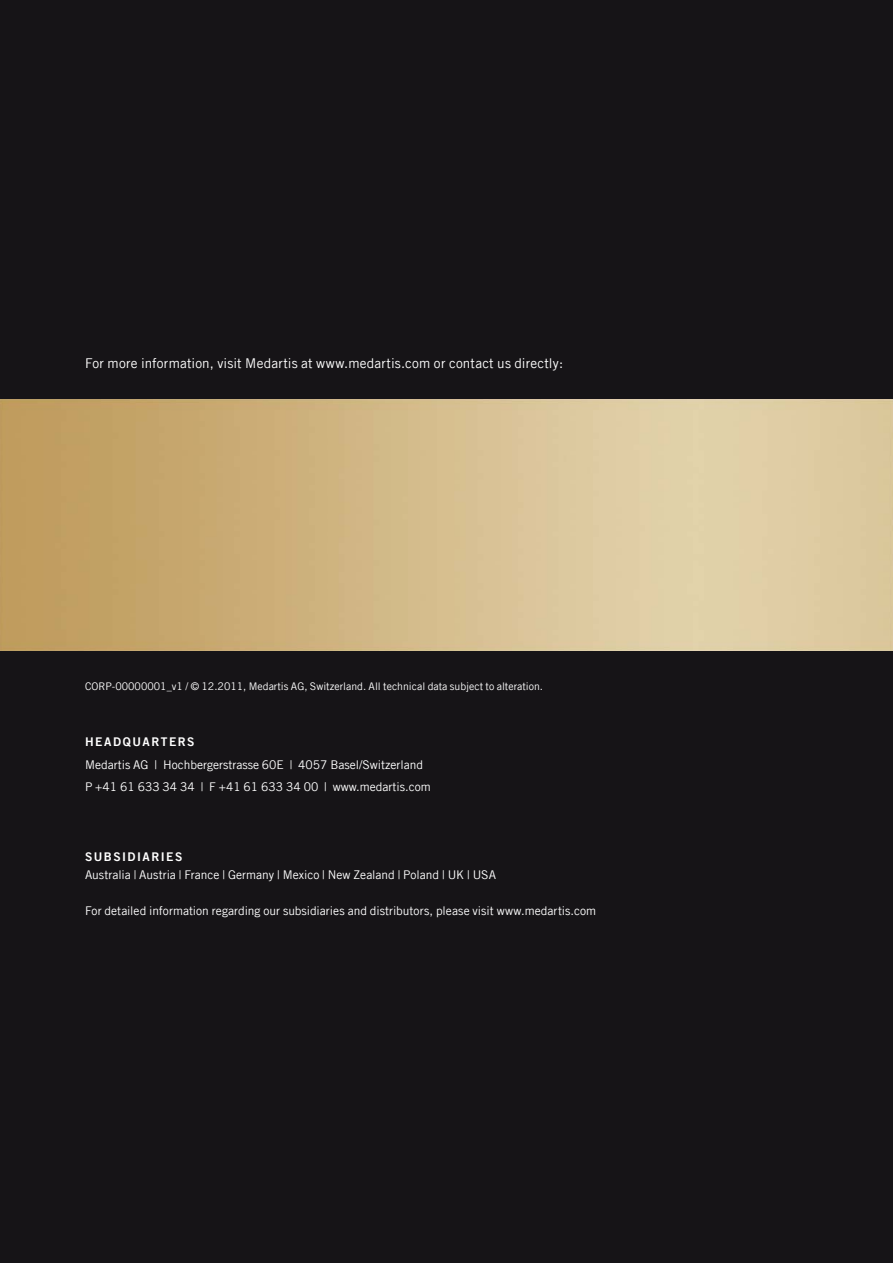
<style>
.page{position:relative;width:893px;height:1263px;background:#fff}
.page>*{position:absolute;margin:0;border:0;box-sizing:border-box;transform-origin:0 0}
.t1{font:13.5px "Trade Gothic LT Com";letter-spacing:.015em;color:#fff}
.t2{font:12px/22.5px "Trade Gothic LT Com";color:#fff}
.t3{font:12px "Trade Gothic LT Com Bd 2";letter-spacing:.125em;color:#fff}
.t4{font:10.5px "Trade Gothic LT Com";color:#fff}
</style>
<div class="page">
<div style="left:0;top:651px;width:893px;height:612px;background:#161417"></div>
<div style="left:0;top:0;width:893px;height:400px;background:#161417"></div>
<img style="left:0;top:400px;width:893px;height:251px">
<p class="t1" style="left:85px;top:355px;width:480px">For more information, visit Medartis at www.medartis.com or contact us directly:</p>
<p class="t4" style="left:85px;top:680px;width:460px">CORP-00000001_v1 / © 12.2011, Medartis AG, Switzerland. All technical data subject to alteration.</p>
<p class="t3" style="left:85px;top:735px;width:111px">HEADQUARTERS</p>
<p class="t2" style="left:85px;top:753px;width:347px">Medartis AG | Hochbergerstrasse 60E | 4057 Basel/Switzerland<br>P +41 61 633 34 34 | F +41 61 633 34 00 | www.medartis.com</p>
<p class="t3" style="left:85px;top:849px;width:99px">SUBSIDIARIES</p>
<p class="t2" style="left:85px;top:863px;width:412px">Australia | Austria | France | Germany | Mexico | New Zealand | Poland | UK | USA</p>
<p class="t2" style="left:85px;top:899px;width:513px">For detailed information regarding our subsidiaries and distributors, please visit www.medartis.com</p>
</div>
